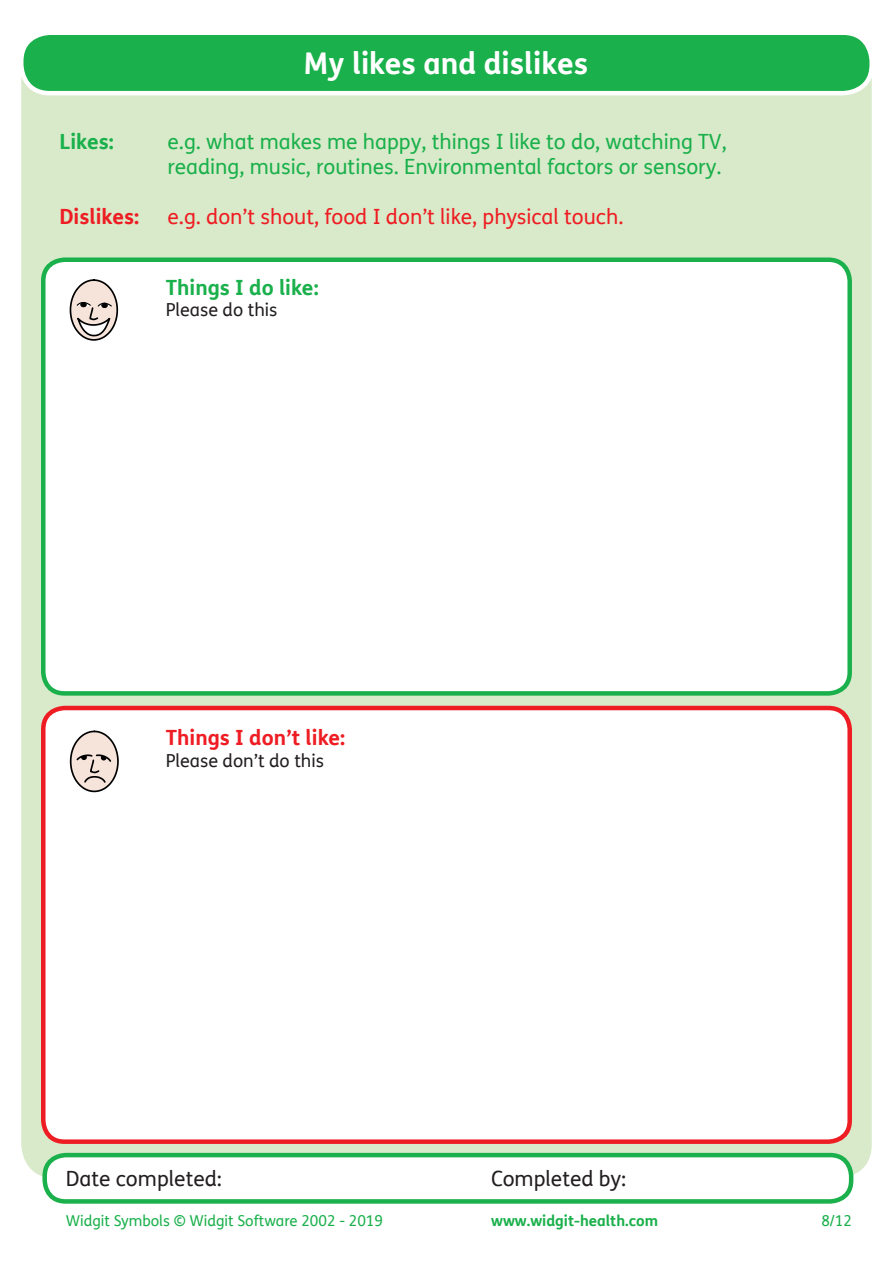
<style>
.page{position:relative;width:893px;height:1263px;background:#fff}
.page>*{position:absolute;margin:0;border:0;box-sizing:border-box;transform-origin:0 0}
.t1{font:700 30px "FS Me";color:#fff}
.t2{font:21px "FS Me";color:#1ab04b}
.t3{font:21px "FS Me";color:#ee1d23}
.t4{font:21px "FS Me";color:#231f20}
.t5{font:700 21px "FS Me";color:#ee1d23}
.t6{font:700 21px "FS Me";color:#1ab04b}
.t7{font:18px "FS Me";color:#231f20}
.t8{font:15px "FS Me";color:#1ab04b}
.t9{font:700 15px "FS Me";color:#1ab04b}
</style>
<div class="page">
<div style="left:21px;top:47px;width:851px;height:1131px;background:#d9eaca;border-radius:34px"></div>
<div style="left:21px;top:33px;width:851px;height:60px;background:#1ab04b;border-radius:28px"></div>
<div style="left:19px;top:30px;width:855px;height:65px;border:4px solid #fff;border-radius:28px"></div>
<div style="left:45px;top:1155px;width:806px;height:46px;background:#fff;border-radius:21px"></div>
<div style="left:42px;top:1153px;width:811px;height:51px;border:4px solid #1ab04b;border-radius:21px"></div>
<div style="left:43px;top:708px;width:807px;height:434px;background:#fff;border-radius:21px"></div>
<div style="left:41px;top:706px;width:811px;height:438px;border:4px solid #ee1d23;border-radius:21px"></div>
<svg style="left:69px;top:730px;width:50px;height:63px"></svg>
<div style="left:43px;top:260px;width:807px;height:433px;background:#fff;border-radius:21px"></div>
<div style="left:41px;top:257px;width:811px;height:439px;border:4px solid #1ab04b;border-radius:21px"></div>
<svg style="left:69px;top:279px;width:50px;height:62px"></svg>
<h1 class="t1" style="left:303px;top:40px;width:286px">My likes and dislikes</h1>
<p class="t6" style="left:60px;top:125px;width:56px">Likes:</p>
<p class="t2" style="left:168px;top:127px;width:561px">e.g. what makes me happy, things I like to do, watching TV,</p>
<p class="t2" style="left:168px;top:152px;width:555px">reading, music, routines. Environmental factors or sensory.</p>
<p class="t5" style="left:60px;top:201px;width:81px">Dislikes:</p>
<p class="t3" style="left:168px;top:202px;width:457px">e.g. don’t shout, food I don’t like, physical touch.</p>
<p class="t6" style="left:166px;top:271px;width:154px">Things I do like:</p>
<p class="t7" style="left:166px;top:297px;width:113px">Please do this</p>
<p class="t5" style="left:166px;top:721px;width:181px">Things I don’t like:</p>
<p class="t7" style="left:166px;top:748px;width:160px">Please don’t do this</p>
<p class="t4" style="left:66px;top:1164px;width:158px">Date completed:</p>
<p class="t4" style="left:491px;top:1164px;width:136px">Completed by:</p>
<p class="t8" style="left:66px;top:1211px;width:319px">Widgit Symbols © Widgit Software 2002 - 2019</p>
<p class="t9" style="left:491px;top:1209px;width:168px">www.widgit-health.com</p>
<p class="t8" style="left:821px;top:1211px;width:32px">8/12</p>
</div>
